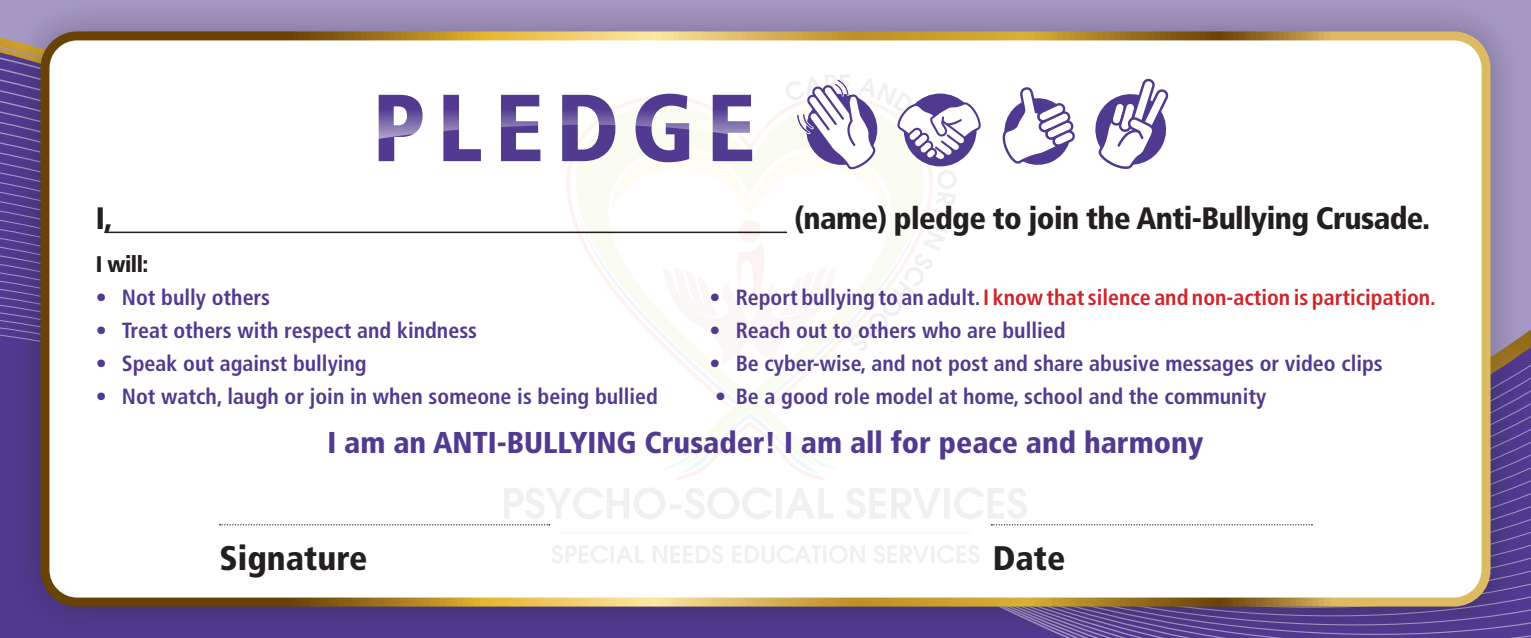
<style>
.page{position:relative;width:1531px;height:638px;background:#fff}
.page>*{position:absolute;margin:0;border:0;box-sizing:border-box;transform-origin:0 0}
.t1{font:900 condensed 94.95px "Frutiger LT Std";letter-spacing:.125em;color:#513a90}
.t2{font:900 condensed 33.98px "Frutiger LT Std";color:#231f20}
.t3{font:900 condensed 31.05px "Frutiger LT Std";letter-spacing:-.02em;color:#231f20}
.t4{font:900 condensed 30.15px "Frutiger LT Std";color:#513a90}
.t5{font:900 condensed 22.72px "Frutiger LT Std";color:#231f20}
.t6{font:700 condensed 22.05px "Frutiger LT Std";color:#513a90}
.t7{font:700 condensed 22.05px "Frutiger LT Std";color:#d1232a}
.s1{color:#513a90}
</style>
<div class="page">
<div style="left:5px;top:0;width:1521px;height:638px;background:#231f20;opacity:.35"></div>
<div style="left:45px;top:36px;width:1441px;height:566px;background:#fff;border-radius:32px"></div>
<svg style="left:552px;top:545px;width:427px;height:18px"></svg>
<hr style="left:561px;top:531px;width:409px;height:3px;background:#b6be84">
<svg style="left:887px;top:87px;width:69px;height:164px"></svg>
<svg style="left:675px;top:466px;width:149px;height:15px"></svg>
<svg style="left:887px;top:95px;width:46px;height:174px"></svg>
<svg style="left:666px;top:105px;width:258px;height:361px"></svg>
<div style="left:40px;top:31px;width:1450px;height:575px;border:9px solid #fff;border-radius:32px"></div>
<div style="left:904px;top:94px;width:72px;height:72px;background:#503a8f;border-radius:50%"></div>
<svg style="left:897px;top:102px;width:84px;height:59px"></svg>
<svg style="left:1002px;top:87px;width:73px;height:78px"></svg>
<svg style="left:1095px;top:79px;width:74px;height:90px"></svg>
<svg style="left:363px;top:75px;width:524px;height:290px"></svg>
<hr style="left:104px;top:232px;width:683px;height:1px;background:#231f20">
<svg style="left:220px;top:488px;width:1092px;height:37px"></svg>
<h1 class="t1" style="left:372px;top:71px;width:385px">PLEDGE</h1>
<h3 class="t3" style="left:96px;top:200px;width:18px">I,</h3>
<h3 class="t3" style="left:794px;top:200px;width:637px">(name) pledge to join the Anti-Bullying Crusade.</h3>
<p class="t5" style="left:96px;top:250px;width:54px">I will:</p>
<p class="t6" style="left:96px;top:284px;width:176px">• Not bully others</p>
<p class="t6" style="left:96px;top:317px;width:383px">• Treat others with respect and kindness</p>
<p class="t6" style="left:96px;top:350px;width:272px">• Speak out against bullying</p>
<p class="t6" style="left:96px;top:383px;width:564px">• Not watch, laugh or join in when someone is being bullied</p>
<p class="t7" style="left:709px;top:284px;width:728px"><span class="s1">• Report bullying to an adult.</span> I know that silence and non-action is participation.</p>
<p class="t6" style="left:709px;top:317px;width:357px">• Reach out to others who are bullied</p>
<p class="t6" style="left:709px;top:350px;width:675px">• Be cyber-wise, and not post and share abusive messages or video clips</p>
<p class="t6" style="left:715px;top:383px;width:552px">• Be a good role model at home, school and the community</p>
<h3 class="t4" style="left:327px;top:424px;width:877px">I am an ANTI-BULLYING Crusader! I am all for peace and harmony</h3>
<h2 class="t2" style="left:220px;top:537px;width:149px">Signature</h2>
<h2 class="t2" style="left:993px;top:537px;width:74px">Date</h2>
</div>
